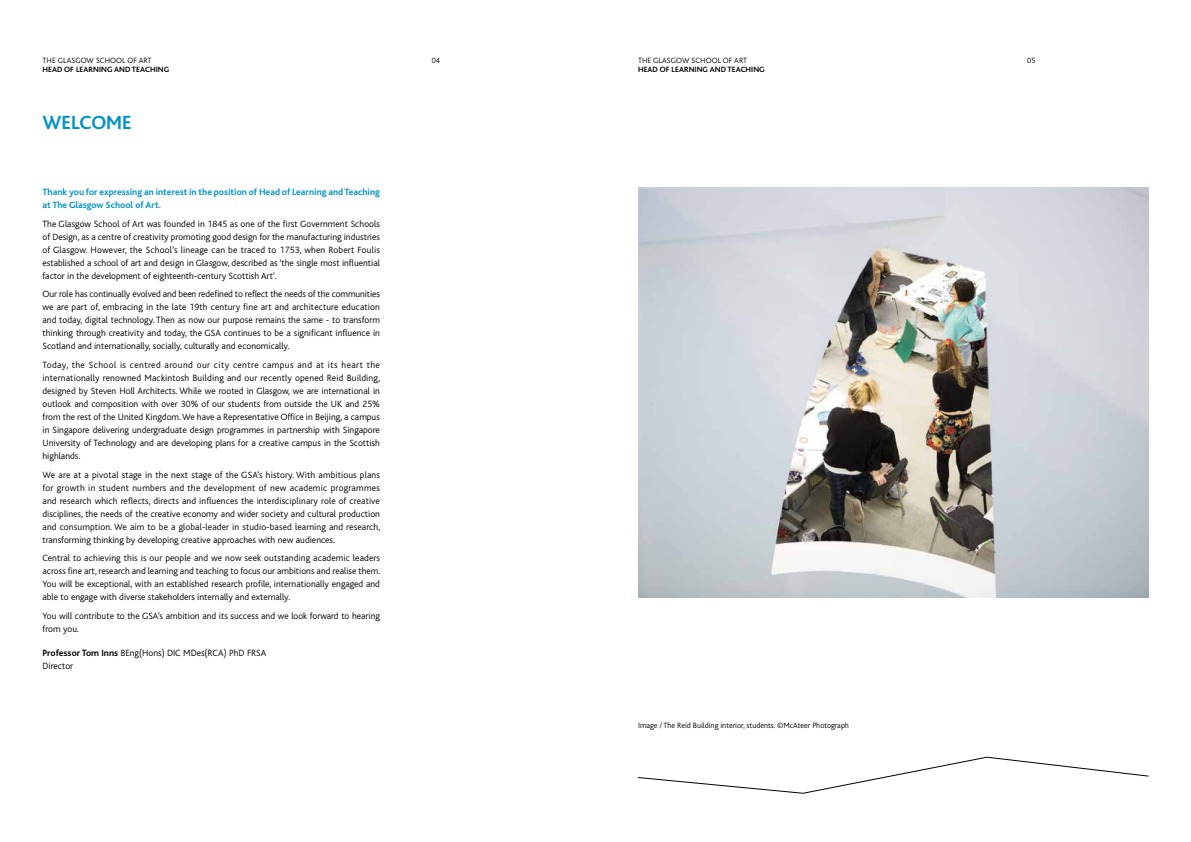
<style>
.page{position:relative;width:1191px;height:842px;background:#fff}
.page>*{position:absolute;margin:0;border:0;box-sizing:border-box;transform-origin:0 0}
.t1{font:700 20px "Bliss";color:#0092c8}
.t2{font:300 9.5px/13px "Bliss";color:#000;text-align:justify}
.t3{font:700 9.5px/13px "Bliss";color:#0092c8}
.t4{font:300 8px "Bliss";color:#000}
.t5{font:700 8px "Bliss";letter-spacing:.01em;color:#000}
.s1{font-weight:700}
</style>
<div class="page">
<svg style="left:638px;top:756px;width:511px;height:38px"></svg>
<img style="left:638px;top:188px;width:510px;height:409px">
<p class="t4" style="left:43px;top:56px;width:111px">THE GLASGOW SCHOOL OF ART</p>
<p class="t4" style="left:432px;top:56px;width:10px">04</p>
<p class="t4" style="left:1027px;top:56px;width:10px">05</p>
<p class="t5" style="left:43px;top:66px;width:128px">Head of LEARNING AND TEACHING</p>
<p class="t4" style="left:638px;top:56px;width:111px">THE GLASGOW SCHOOL OF ART</p>
<p class="t5" style="left:638px;top:66px;width:128px">Head of LEARNING AND TEACHING</p>
<h1 class="t1" style="left:43px;top:112px;width:89px">WELCOME</h1>
<p class="t3" style="left:43px;top:186px;width:339px">Thank you for expressing an interest in the position of Head of Learning and Teaching at The Glasgow School of Art.</p>
<p class="t2" style="left:43px;top:217px;width:339px">The Glasgow School of Art was founded in 1845 as one of the first Government Schools of Design, as a centre of creativity promoting good design for the manufacturing industries of Glasgow. However, the School’s lineage can be traced to 1753, when Robert Foulis established a school of art and design in Glasgow, described as ‘the single most influential factor in the development of eighteenth-century Scottish Art’.</p>
<p class="t2" style="left:43px;top:288px;width:339px">Our role has continually evolved and been redefined to reflect the needs of the communities we are part of, embracing in the late 19th century fine art and architecture education and today, digital technology. Then as now our purpose remains the same - to transform thinking through creativity and today, the GSA continues to be a significant influence in Scotland and internationally, socially, culturally and economically.</p>
<p class="t2" style="left:43px;top:359px;width:339px">Today, the School is centred around our city centre campus and at its heart the internationally renowned Mackintosh Building and our recently opened Reid Building, designed by Steven Holl Architects. While we rooted in Glasgow, we are international in outlook and composition with over 30% of our students from outside the UK and 25% from the rest of the United Kingdom. We have a Representative Office in Beijing, a campus in Singapore delivering undergraduate design programmes in partnership with Singapore University of Technology and are developing plans for a creative campus in the Scottish highlands.</p>
<p class="t2" style="left:43px;top:468px;width:339px">We are at a pivotal stage in the next stage of the GSA’s history. With ambitious plans for growth in student numbers and the development of new academic programmes and research which reflects, directs and influences the interdisciplinary role of creative disciplines, the needs of the creative economy and wider society and cultural production and consumption. We aim to be a global-leader in studio-based learning and research, transforming thinking by developing creative approaches with new audiences.</p>
<p class="t2" style="left:43px;top:552px;width:339px">Central to achieving this is our people and we now seek outstanding academic leaders across fine art, research and learning and teaching to focus our ambitions and realise them.<br>You will be exceptional, with an established research profile, internationally engaged and able to engage with diverse stakeholders internally and externally.</p>
<p class="t2" style="left:43px;top:610px;width:339px">You will contribute to the GSA’s ambition and its success and we look forward to hearing from you.</p>
<p class="t2" style="left:43px;top:647px;width:225px"><span class="s1">Professor Tom Inns</span> BEng(Hons) DIC MDes(RCA) PhD FRSA<br>Director</p>
<p class="t4" style="left:638px;top:722px;width:212px">Image / The Reid Building interior, students. ©McAteer Photograph</p>
</div>
